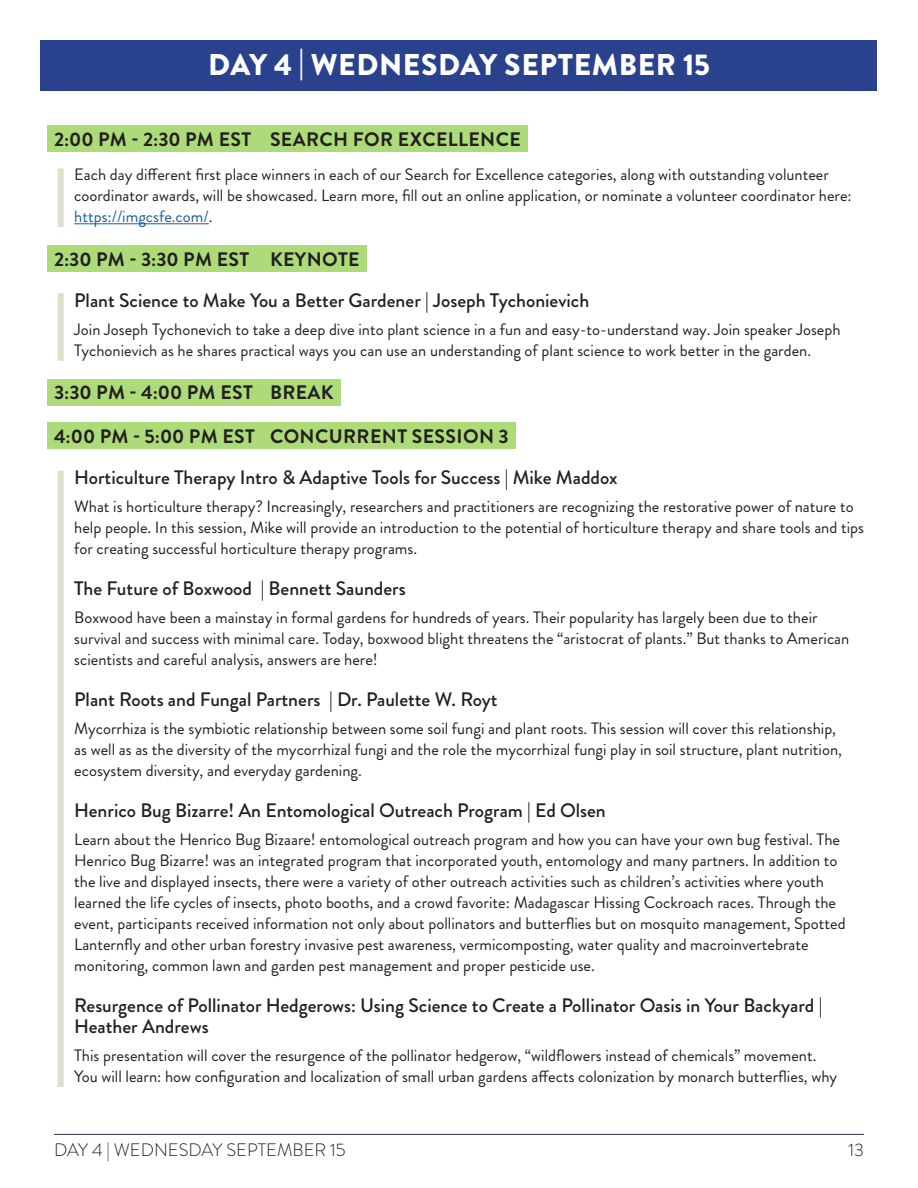
<style>
.page{position:relative;width:918px;height:1188px;background:#fff}
.page>*{position:absolute;margin:0;border:0;box-sizing:border-box;transform-origin:0 0}
.t1{font:900 30px "Brandon Grotesque";letter-spacing:.02em;color:#fff}
.Description_title{font:500 19.5px/21px "Brandon Grotesque";color:#231f20}
.time_label{font:700 19.5px "Brandon Grotesque";letter-spacing:.02em;color:#231f20}
.t2{font:300 18px "Brandon Grotesque";color:#231f20}
.Descriptions{font:16.5px/21px "Brandon Grotesque";color:#231f20}
.s1{color:#175d9e}
</style>
<div class="page">
<hr style="left:54px;top:1134px;width:810px;height:1px;background:#2a2e4b">
<div style="left:40px;top:40px;width:838px;height:51px;background:#2a418d"></div>
<div style="left:47px;top:125px;width:481px;height:27px;background:#aedb79"></div>
<div style="left:58px;top:169px;width:6px;height:58px;background:#dfe0cc"></div>
<hr style="left:74px;top:223px;width:135px;height:1px;background:#175d9e">
<div style="left:47px;top:245px;width:320px;height:27px;background:#aedb79"></div>
<div style="left:58px;top:293px;width:6px;height:68px;background:#dfe0cc"></div>
<div style="left:47px;top:379px;width:294px;height:26px;background:#aedb79"></div>
<div style="left:47px;top:423px;width:469px;height:26px;background:#aedb79"></div>
<div style="left:58px;top:471px;width:6px;height:616px;background:#dfe0cc"></div>
<p class="t1" style="left:208px;top:43px;width:503px">DAY 4 | WEDNESDAY SEPTEMBER 15</p>
<p class="time_label" style="left:54px;top:125px;width:468px">2:00 PM - 2:30 PM EST SEARCH FOR EXCELLENCE</p>
<p class="Descriptions" style="left:74px;top:164px;width:779px">Each day different first place winners in each of our Search for Excellence categories, along with outstanding volunteer coordinator awards, will be showcased. Learn more, fill out an online application, or nominate a volunteer coordinator here: <span class="s1">https://imgcsfe.com/</span>.</p>
<p class="time_label" style="left:54px;top:245px;width:307px">2:30 PM - 3:30 PM EST KEYNOTE</p>
<p class="Description_title" style="left:74px;top:290px;width:517px">Plant Science to Make You a Better Gardener | Joseph Tychonievich</p>
<p class="Descriptions" style="left:74px;top:319px;width:768px">Join Joseph Tychonevich to take a deep dive into plant science in a fun and easy-to-understand way. Join speaker Joseph<br>Tychonievich as he shares practical ways you can use an understanding of plant science to work better in the garden.</p>
<p class="time_label" style="left:54px;top:379px;width:281px">3:30 PM - 4:00 PM EST BREAK</p>
<p class="time_label" style="left:54px;top:423px;width:456px">4:00 PM - 5:00 PM EST CONCURRENT SESSION 3</p>
<p class="Description_title" style="left:74px;top:467px;width:545px">Horticulture Therapy Intro &amp; Adaptive Tools for Success | Mike Maddox</p>
<p class="Descriptions" style="left:74px;top:496px;width:791px">What is horticulture therapy? Increasingly, researchers and practitioners are recognizing the restorative power of nature to help people. In this session, Mike will provide an introduction to the potential of horticulture therapy and share tools and tips for creating successful horticulture therapy programs.</p>
<p class="Description_title" style="left:74px;top:578px;width:333px">The Future of Boxwood | Bennett Saunders</p>
<p class="Descriptions" style="left:74px;top:607px;width:777px">Boxwood have been a mainstay in formal gardens for hundreds of years. Their popularity has largely been due to their survival and success with minimal care. Today, boxwood blight threatens the “aristocrat of plants.” But thanks to American scientists and careful analysis, answers are here!</p>
<p class="Description_title" style="left:74px;top:689px;width:425px">Plant Roots and Fungal Partners | Dr. Paulette W. Royt</p>
<p class="Descriptions" style="left:74px;top:718px;width:769px">Mycorrhiza is the symbiotic relationship between some soil fungi and plant roots. This session will cover this relationship, as well as as the diversity of the mycorrhizal fungi and the role the mycorrhizal fungi play in soil structure, plant nutrition, ecosystem diversity, and everyday gardening.</p>
<p class="Description_title" style="left:74px;top:800px;width:533px">Henrico Bug Bizarre! An Entomological Outreach Program | Ed Olsen</p>
<p class="Descriptions" style="left:74px;top:829px;width:773px">Learn about the Henrico Bug Bizaare! entomological outreach program and how you can have your own bug festival. The Henrico Bug Bizarre! was an integrated program that incorporated youth, entomology and many partners. In addition to the live and displayed insects, there were a variety of other outreach activities such as children’s activities where youth learned the life cycles of insects, photo booths, and a crowd favorite: Madagascar Hissing Cockroach races. Through the event, participants received information not only about pollinators and butterflies but on mosquito management, Spotted Lanternfly and other urban forestry invasive pest awareness, vermicomposting, water quality and macroinvertebrate monitoring, common lawn and garden pest management and proper pesticide use.</p>
<p class="Description_title" style="left:74px;top:995px;width:750px">Resurgence of Pollinator Hedgerows: Using Science to Create a Pollinator Oasis in Your Backyard |<br>Heather Andrews</p>
<p class="Descriptions" style="left:74px;top:1045px;width:764px">This presentation will cover the resurgence of the pollinator hedgerow, “wildflowers instead of chemicals” movement.<br>You will learn: how configuration and localization of small urban gardens affects colonization by monarch butterflies, why</p>
<p class="t2" style="left:54px;top:1137px;width:293px">DAY 4 | WEDNESDAY SEPTEMBER 15</p>
<p class="t2" style="left:848px;top:1137px;width:17px">13</p>
</div>
